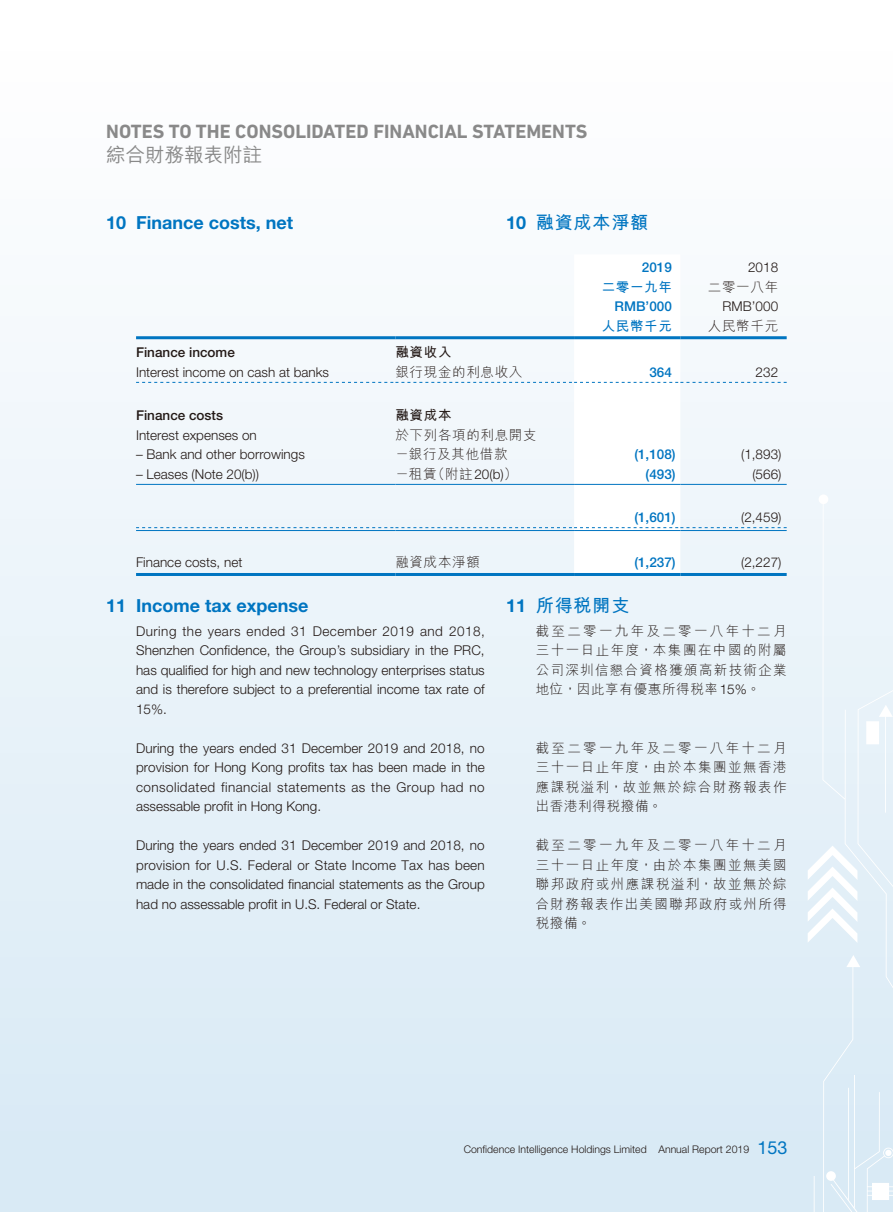
<style>
.page{position:relative;width:893px;height:1212px;background:#fff}
.page>*{position:absolute;margin:0;border:0;box-sizing:border-box;transform-origin:0 0}
.t1{font:700 19.5px "DIN Next LT Pro";color:#898989}
.t2{font:500 19.5px "M Hei HK";color:#898989}
.t3{font:700 18px "Helvetica Neue LT Std";color:#0075c1}
.t4{font:700 18px "M Hei HK";letter-spacing:.05em;color:#0075c1}
.t5{font:300 13.5px/19.5px "Helvetica Neue LT Std";color:#231916;text-align:justify}
.t6{font:300 13.5px/19.5px "M Hei HK";letter-spacing:.1em;color:#231916;text-align:justify}
.t7{font:500 13.5px "Helvetica Neue LT Std";color:#0075c1}
.t8{font:300 13.5px "M Hei HK";letter-spacing:.05em;color:#231916}
.t9{font:500 13.5px "Helvetica Neue LT Std";color:#231916}
.t10{font:700 13.5px "M Hei HK";letter-spacing:.05em;color:#0075c1}
.t11{font:700 13.5px "M Hei HK";letter-spacing:.05em;color:#231916}
.t12{font:300 10.5px "Helvetica Neue LT Std";color:#231916}
.s1{font-family:"Helvetica Neue LT Std"}
.s2{font-weight:400;font-size:18px;color:#0075c1}
</style>
<div class="page">
<div style="left:0;top:0;width:893px;height:1212px;background:linear-gradient(to bottom,#fff,#d7e9f5)"></div>
<svg style="left:808px;top:494px;width:85px;height:718px;background:#e5f0f8"></svg>
<svg style="left:136px;top:254px;width:651px;height:319px"></svg>
<hr style="left:680px;top:530px;width:107px;height:1px;background:#0075c1">
<hr style="left:136px;top:573px;width:259px;height:3px;background:#0075c1">
<hr style="left:395px;top:573px;width:179px;height:3px;background:#0075c1">
<hr style="left:574px;top:573px;width:106px;height:3px;background:#0075c1">
<hr style="left:680px;top:573px;width:107px;height:3px;background:#0075c1">
<h1 class="t1" style="left:106px;top:120px;width:483px">NOTES TO THE CONSOLIDATED FINANCIAL STATEMENTS</h1>
<h1 class="t2" style="left:106px;top:140px;width:157px">綜合財務報表附註</h1>
<h2 class="t3" style="left:106px;top:211px;width:188px">10 Finance costs, net</h2>
<h2 class="t4" style="left:506px;top:209px;width:144px"><span class="s1">10</span> 融資成本淨額</h2>
<p class="t7" style="left:642px;top:259px;width:32px">2019</p>
<p class="t5" style="left:748px;top:257px;width:32px">2018</p>
<p class="t10" style="left:602px;top:277px;width:72px">二零一九年</p>
<p class="t6" style="left:708px;top:277px;width:72px">二零一八年</p>
<p class="t7" style="left:615px;top:298px;width:59px">RMB’000</p>
<p class="t5" style="left:723px;top:296px;width:57px">RMB’000</p>
<p class="t10" style="left:602px;top:316px;width:72px">人民幣千元</p>
<p class="t6" style="left:708px;top:316px;width:72px">人民幣千元</p>
<p class="t9" style="left:136px;top:344px;width:100px">Finance income</p>
<p class="t11" style="left:395px;top:342px;width:58px">融資收入</p>
<p class="t5" style="left:136px;top:362px;width:195px">Interest income on cash at banks</p>
<p class="t8" style="left:395px;top:365px;width:128px">銀行現金的利息收入</p>
<p class="t7" style="left:649px;top:364px;width:24px">364</p>
<p class="t5" style="left:756px;top:362px;width:24px">232</p>
<p class="t9" style="left:136px;top:407px;width:89px">Finance costs</p>
<p class="t11" style="left:395px;top:405px;width:58px">融資成本</p>
<p class="t5" style="left:136px;top:425px;width:122px">Interest expenses on</p>
<p class="t8" style="left:395px;top:428px;width:143px">於下列各項的利息開支</p>
<p class="t5" style="left:136px;top:444px;width:170px">– Bank and other borrowings</p>
<p class="t8" style="left:395px;top:447px;width:114px">－銀行及其他借款</p>
<p class="t7" style="left:634px;top:446px;width:43px">(1,108)</p>
<p class="t5" style="left:741px;top:444px;width:42px">(1,893)</p>
<p class="t5" style="left:136px;top:464px;width:125px">– Leases (Note 20(b))</p>
<p class="t6" style="left:395px;top:464px;width:123px">－租賃（附註<span class="s1">20(b)</span>）</p>
<p class="t7" style="left:646px;top:466px;width:32px">(493)</p>
<p class="t5" style="left:752px;top:464px;width:31px">(566)</p>
<p class="t7" style="left:634px;top:509px;width:43px">(1,601)</p>
<p class="t5" style="left:741px;top:507px;width:42px">(2,459)</p>
<p class="t5" style="left:136px;top:553px;width:108px">Finance costs, net</p>
<p class="t6" style="left:395px;top:552px;width:86px">融資成本淨額</p>
<p class="t7" style="left:634px;top:555px;width:43px">(1,237)</p>
<p class="t5" style="left:741px;top:553px;width:42px">(2,227)</p>
<h2 class="t3" style="left:106px;top:594px;width:204px">11 Income tax expense</h2>
<p class="t5" style="left:136px;top:621px;width:350px">During the years ended 31 December 2019 and 2018, Shenzhen Confidence, the Group’s subsidiary in the PRC, has qualified for high and new technology enterprises status and is therefore subject to a preferential income tax rate of 15%.</p>
<p class="t5" style="left:136px;top:738px;width:350px">During the years ended 31 December 2019 and 2018, no provision for Hong Kong profits tax has been made in the consolidated financial statements as the Group had no assessable profit in Hong Kong.</p>
<p class="t5" style="left:136px;top:835px;width:350px">During the years ended 31 December 2019 and 2018, no provision for U.S. Federal or State Income Tax has been made in the consolidated financial statements as the Group had no assessable profit in U.S. Federal or State.</p>
<h2 class="t4" style="left:506px;top:592px;width:125px"><span class="s1">11</span> 所得稅開支</h2>
<p class="t6" style="left:536px;top:621px;width:252px">截至二零一九年及二零一八年十二月三十一日止年度，本集團在中國的附屬公司深圳信懇合資格獲頒高新技術企業地位，因此享有優惠所得稅率<span class="s1">15%</span>。</p>
<p class="t6" style="left:536px;top:738px;width:252px">截至二零一九年及二零一八年十二月三十一日止年度，由於本集團並無香港應課稅溢利，故並無於綜合財務報表作出香港利得稅撥備。</p>
<p class="t6" style="left:536px;top:835px;width:252px">截至二零一九年及二零一八年十二月三十一日止年度，由於本集團並無美國聯邦政府或州應課稅溢利，故並無於綜合財務報表作出美國聯邦政府或州所得稅撥備。</p>
<p class="t12" style="left:464px;top:1143px;width:325px">Confidence Intelligence Holdings Limited Annual Report 2019 <span class="s2">153</span></p>
</div>
